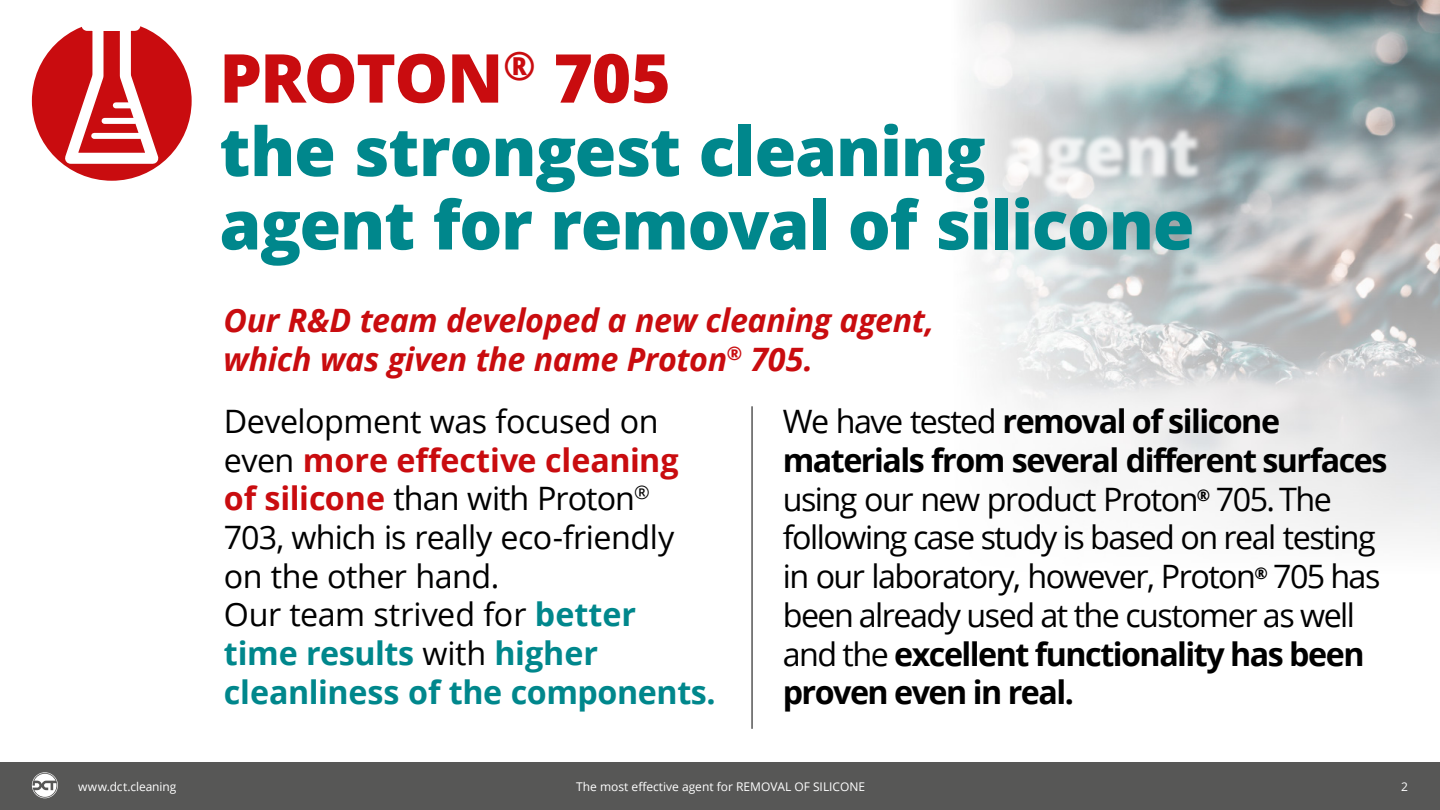
<style>
.page{position:relative;width:1440px;height:810px;background:#fff}
.page>*{position:absolute;margin:0;border:0;box-sizing:border-box;transform-origin:0 0}
.t1{font:800 67.5px/73.4px "Open Sans";letter-spacing:-.02em;color:#00878c}
.t2{font:32.25px/38.7px "Open Sans";letter-spacing:-.045em;color:#000}
.t3{font:32.25px/38.7px "Open Sans";letter-spacing:-.015em;color:#000}
.t4{font:italic 700 32.25px/38.7px "Open Sans";letter-spacing:-.015em;color:#c90c0f}
.t5{font:12px "Open Sans";color:#fff}
.s1{color:#c90c0f}
.s2{font-style:inherit}
.s3{font-weight:700;color:#c90c0f}
.s4{font-weight:700;color:#00878c}
.s5{font-weight:700}
</style>
<div class="page">
<div style="left:0;top:762px;width:1440px;height:48px;background:#575756"></div>
<svg style="left:32px;top:772px;width:26px;height:26px"></svg>
<img style="left:966px;top:0;width:474px;height:541px">
<div style="left:32px;top:21px;width:160px;height:160px;background:#c90c0f;border-radius:50%"></div>
<svg style="left:55px;top:21px;width:113px;height:148px"></svg>
<div style="left:116px;top:102px;width:17px;height:6px;background:#fff"></div>
<div style="left:105px;top:118px;width:30px;height:6px;background:#fff"></div>
<div style="left:94px;top:133px;width:46px;height:6px;background:#fff"></div>
<hr style="left:752px;top:406px;width:1px;height:323px;background:#000">
<div style="left:216px;top:47px;width:986px;height:208px;background:#fff;opacity:.8"></div>
<h1 class="t1" style="left:219px;top:48px;width:977px"><span class="s1">PROTON</span><sup>®</sup> <span class="s1">705<br></span>the strongest cleaning agent for removal of silicon<span class="s2">e</span></h1>
<p class="t4" style="left:224px;top:304px;width:712px">Our R&amp;D team developed a new cleaning agent, which was given the name Proton<sup>®</sup> 705.</p>
<p class="t3" style="left:224px;top:405px;width:494px">Development was focused on even <span class="s3">more effective cleaning of silicone</span> than with Proton<sup>®<br></sup>703, which is really eco-friendly on the other hand.<br>Our team strived for <span class="s4">better time results</span> with <span class="s4">higher cleanliness of the components.</span></p>
<p class="t2" style="left:783px;top:405px;width:606px">We have tested <span class="s5">removal of silicone materials from several different surfaces </span>using our new product Proton<sup>®</sup> 705. The following case study is based on real testing in our laboratory, however, Proton<sup>®</sup> 705 has been already used at the customer as well and the <span class="s5">excellent functionality has been proven even in real.</span></p>
<p class="t5" style="left:78px;top:782px;width:100px">www.dct.cleaning</p>
<p class="t5" style="left:576px;top:778px;width:290px">The most effective agent for REMOVAL OF <span class="s2">SILICONE</span></p>
<p class="t5" style="left:1401px;top:782px;width:8px">2</p>
</div>
